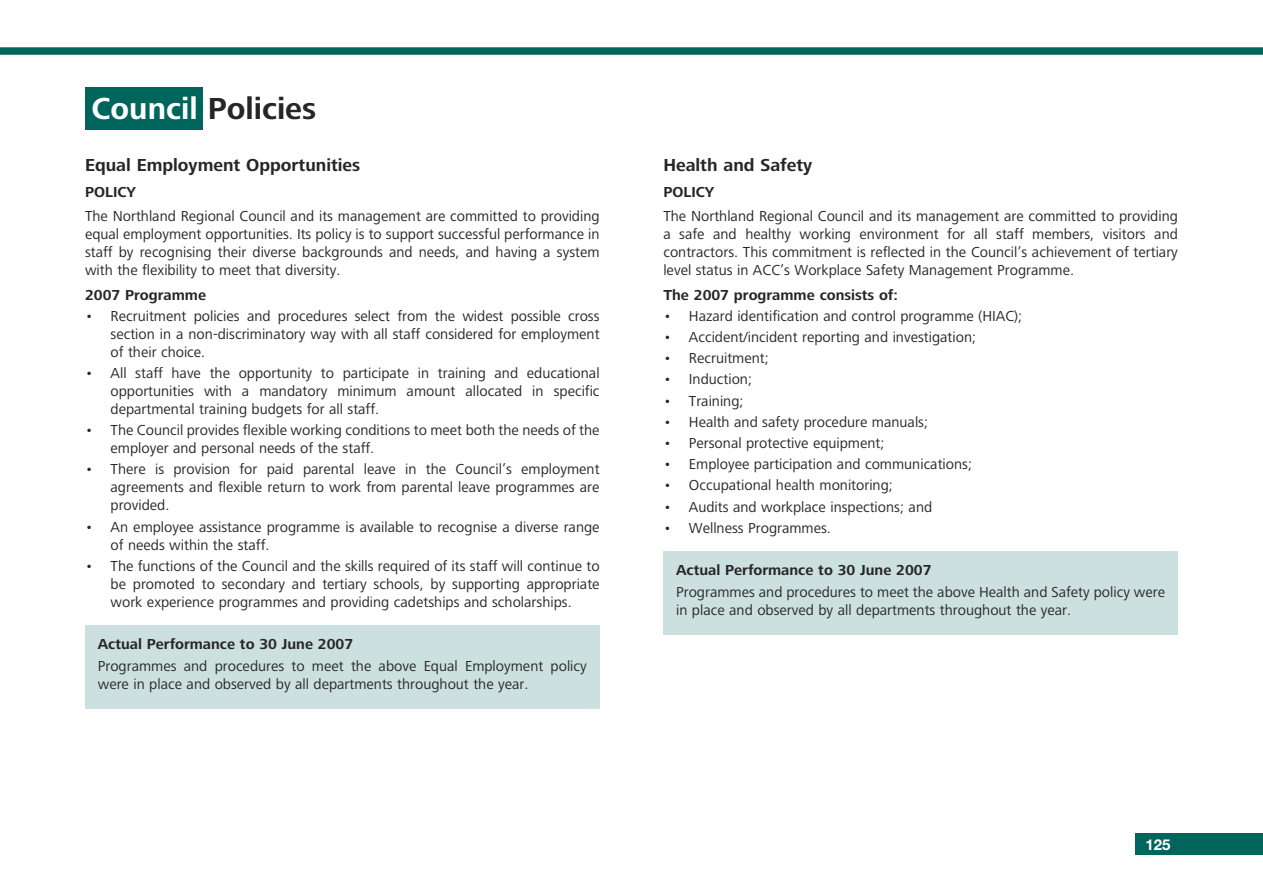
<style>
.page{position:relative;width:1263px;height:893px;background:#fff}
.page>*{position:absolute;margin:0;border:0;box-sizing:border-box;transform-origin:0 0}
.t1{font:700 31.5px "Frutiger Next LT Mao";color:#272627}
.t2{font:700 18px "Frutiger Next LT Mao";color:#272627}
.t3{font:15px/18px "Frutiger Next LT Maori";color:#272627;text-align:justify}
.t4{font:700 15px "Frutiger Next LT Mao";color:#272627}
.t5{font:700 15px "Helvetica Neue";color:#fff}
.s1{color:#fff}
</style>
<div class="page">
<div style="left:0;top:47px;width:1263px;height:8px;background:#00665d"></div>
<div style="left:1135px;top:833px;width:128px;height:22px;background:#00665d"></div>
<div style="left:85px;top:87px;width:118px;height:43px;background:#00665d"></div>
<div style="left:85px;top:625px;width:515px;height:84px;background:#cce0df"></div>
<div style="left:663px;top:551px;width:515px;height:84px;background:#cce0df"></div>
<h1 class="t1" style="left:92px;top:98px;width:226px"><span class="s1">Council</span> Policies</h1>
<p class="t2" style="left:85px;top:159px;width:277px">Equal Employment Opportunities</p>
<p class="t4" style="left:85px;top:187px;width:52px">POLICY</p>
<p class="t3" style="left:85px;top:209px;width:516px">The Northland Regional Council and its management are committed to providing equal employment opportunities. Its policy is to support successful performance in staff by recognising their diverse backgrounds and needs, and having a system with the flexibility to meet that diversity.</p>
<p class="t4" style="left:85px;top:290px;width:123px">2007 Programme</p>
<p class="t3" style="left:111px;top:308px;width:490px;text-indent:-26px">• Recruitment policies and procedures select from the widest possible cross section in a non-discriminatory way with all staff considered for employment of their choice.</p>
<p class="t3" style="left:111px;top:366px;width:490px;text-indent:-26px">• All staff have the opportunity to participate in training and educational opportunities with a mandatory minimum amount allocated in specific departmental training budgets for all staff.</p>
<p class="t3" style="left:111px;top:423px;width:490px;text-indent:-26px">• The Council provides flexible working conditions to meet both the needs of the employer and personal needs of the staff.</p>
<p class="t3" style="left:111px;top:462px;width:490px;text-indent:-26px">• There is provision for paid parental leave in the Council’s employment agreements and flexible return to work from parental leave programmes are provided.</p>
<p class="t3" style="left:111px;top:519px;width:490px;text-indent:-26px">• An employee assistance programme is available to recognise a diverse range of needs within the staff.</p>
<p class="t3" style="left:111px;top:558px;width:490px;text-indent:-26px">• The functions of the Council and the skills required of its staff will continue to be promoted to secondary and tertiary schools, by supporting appropriate work experience programmes and providing cadetships and scholarships.</p>
<p class="t4" style="left:98px;top:639px;width:257px">Actual Performance to 30 June 2007</p>
<p class="t3" style="left:98px;top:658px;width:490px">Programmes and procedures to meet the above Equal Employment policy were in place and observed by all departments throughout the year.</p>
<p class="t2" style="left:663px;top:159px;width:150px">Health and Safety</p>
<p class="t4" style="left:663px;top:187px;width:52px">POLICY</p>
<p class="t3" style="left:663px;top:209px;width:516px">The Northland Regional Council and its management are committed to providing a safe and healthy working environment for all staff members, visitors and contractors. This commitment is reflected in the Council’s achievement of tertiary level status in ACC’s Workplace Safety Management Programme.</p>
<p class="t4" style="left:663px;top:290px;width:236px">The 2007 programme consists of:</p>
<p class="t3" style="left:663px;top:308px;width:360px">• Hazard identification and control programme (HIAC);</p>
<p class="t3" style="left:663px;top:330px;width:314px">• Accident/incident reporting and investigation;</p>
<p class="t3" style="left:663px;top:351px;width:107px">• Recruitment;</p>
<p class="t3" style="left:663px;top:372px;width:90px">• Induction;</p>
<p class="t3" style="left:663px;top:393px;width:82px">• Training;</p>
<p class="t3" style="left:663px;top:414px;width:266px">• Health and safety procedure manuals;</p>
<p class="t3" style="left:663px;top:436px;width:223px">• Personal protective equipment;</p>
<p class="t3" style="left:663px;top:457px;width:310px">• Employee participation and communications;</p>
<p class="t3" style="left:663px;top:478px;width:231px">• Occupational health monitoring;</p>
<p class="t3" style="left:663px;top:499px;width:270px">• Audits and workplace inspections; and</p>
<p class="t3" style="left:663px;top:520px;width:169px">• Wellness Programmes.</p>
<p class="t4" style="left:676px;top:565px;width:257px">Actual Performance to 30 June 2007</p>
<p class="t3" style="left:676px;top:584px;width:490px">Programmes and procedures to meet the above Health and Safety policy were in place and observed by all departments throughout the year.</p>
<p class="t5" style="left:1145px;top:835px;width:27px">125</p>
</div>
